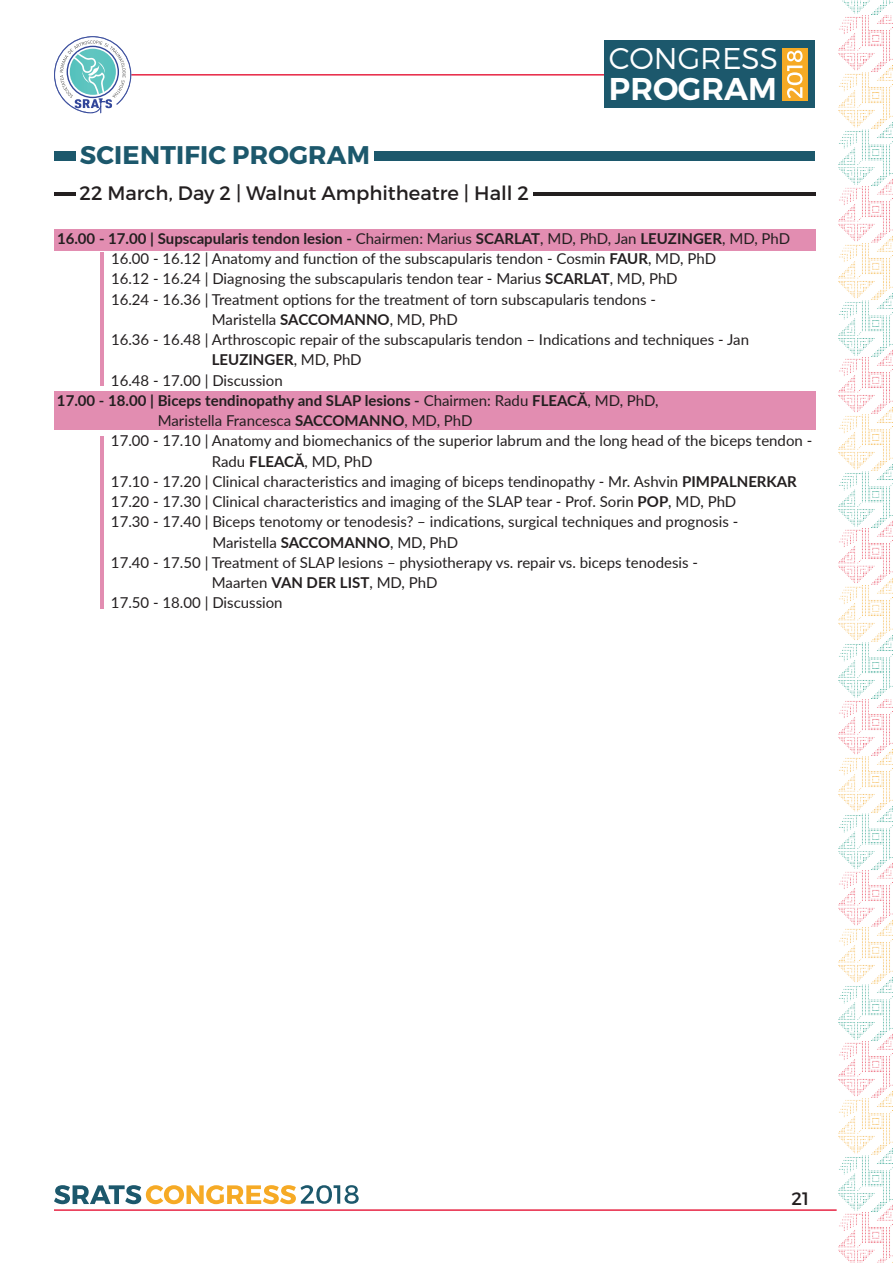
<style>
.page{position:relative;width:893px;height:1263px;background:#fff}
.page>*{position:absolute;margin:0;border:0;box-sizing:border-box;transform-origin:0 0}
.t1{font:600 31.5px "Montserrat";color:#fff}
.t2{font:300 30px "Montserrat";color:#fff}
.t3{font:700 25.5px "Montserrat";letter-spacing:.01em;color:#1c586c}
.t4{font:19.5px "Montserrat";color:#231f20}
.t5{font:18px "Montserrat";color:#231f20}
.t6{font:15px "Lato";color:#231f20}
.t7{font:700 15px "Lato";color:#231f20}
.s1{font-weight:400}
.s2{font-weight:700}
</style>
<div class="page">
<svg style="left:54px;top:1185px;width:305px;height:19px"></svg>
<hr style="left:54px;top:1209px;width:783px;height:2px;background:#e72544">
<hr style="left:131px;top:74px;width:628px;height:2px;background:#e72544">
<div style="left:604px;top:40px;width:211px;height:68px;background:#1c586c"></div>
<div style="left:782px;top:48px;width:25px;height:53px;background:#f6aa25"></div>
<svg style="left:787px;top:50px;width:15px;height:48px"></svg>
<svg style="left:54px;top:36px;width:77px;height:77px"></svg>
<svg style="left:838px;top:15px;width:55px;height:684px"></svg>
<svg style="left:838px;top:699px;width:55px;height:564px"></svg>
<div style="left:54px;top:229px;width:761px;height:21px;background:#e28db1"></div>
<div style="left:54px;top:391px;width:761px;height:38px;background:#e28db1"></div>
<hr style="left:100px;top:253px;width:4px;height:133px;background:#e28db1">
<hr style="left:54px;top:192px;width:21px;height:4px;background:#231f20">
<hr style="left:533px;top:192px;width:282px;height:4px;background:#231f20">
<hr style="left:100px;top:436px;width:4px;height:172px;background:#e28db1">
<div style="left:54px;top:151px;width:21px;height:10px;background:#1c586c"></div>
<div style="left:374px;top:151px;width:441px;height:10px;background:#1c586c"></div>
<h3 class="t3" style="left:80px;top:140px;width:292px">SCIENTIFIC PROGRAM</h3>
<h3 class="t4" style="left:80px;top:181px;width:451px">22 March, Day 2 | Walnut Amphitheatre | Hall 2</h3>
<h2 class="t2" style="left:609px;top:40px;width:171px">CONGRESS</h2>
<h1 class="t1" style="left:609px;top:69px;width:169px">PROGRAM</h1>
<p class="t7" style="left:57px;top:227px;width:735px">16.00 - 17.00 | Supscapularis tendon lesion - <span class="s1">Chairmen: Marius</span> SCARLAT<span class="s1">, MD, PhD, Jan</span> LEUZINGER<span class="s1">, MD, PhD</span></p>
<p class="t6" style="left:111px;top:248px;width:607px">16.00 - 16.12 | Anatomy and function of the subscapularis tendon - Cosmin <span class="s2">FAUR</span>, MD, PhD</p>
<p class="t6" style="left:111px;top:268px;width:568px">16.12 - 16.24 | Diagnosing the subscapularis tendon tear - Marius <span class="s2">SCARLAT</span>, MD, PhD</p>
<p class="t6" style="left:111px;top:288px;width:546px">16.24 - 16.36 | Treatment options for the treatment of torn subscapularis tendons -</p>
<p class="t6" style="left:212px;top:309px;width:247px">Maristella <span class="s2">SACCOMANNO</span>, MD, PhD</p>
<p class="t6" style="left:111px;top:329px;width:639px">16.36 - 16.48 | Arthroscopic repair of the subscapularis tendon – Indications and techniques - Jan</p>
<p class="t7" style="left:212px;top:349px;width:151px">LEUZINGER<span class="s1">, MD, PhD</span></p>
<p class="t6" style="left:111px;top:369px;width:173px">16.48 - 17.00 | Discussion</p>
<p class="t7" style="left:57px;top:389px;width:603px">17.00 - 18.00 | Biceps tendinopathy and SLAP lesions - <span class="s1">Chairmen: Radu</span> FLEACĂ<span class="s1">, MD, PhD,</span></p>
<p class="t6" style="left:158px;top:410px;width:316px">Maristella Francesca <span class="s2">SACCOMANNO</span>, MD, PhD</p>
<p class="t6" style="left:111px;top:430px;width:703px">17.00 - 17.10 | Anatomy and biomechanics of the superior labrum and the long head of the biceps tendon -</p>
<p class="t6" style="left:212px;top:450px;width:162px">Radu <span class="s2">FLEACĂ</span>, MD, PhD</p>
<p class="t6" style="left:111px;top:471px;width:687px">17.10 - 17.20 | Clinical characteristics and imaging of biceps tendinopathy - Mr. Ashvin <span class="s2">PIMPALNERKAR</span></p>
<p class="t6" style="left:111px;top:491px;width:627px">17.20 - 17.30 | Clinical characteristics and imaging of the SLAP tear - Prof. Sorin <span class="s2">POP</span>, MD, PhD</p>
<p class="t6" style="left:111px;top:511px;width:629px">17.30 - 17.40 | Biceps tenotomy or tenodesis? – indications, surgical techniques and prognosis -</p>
<p class="t6" style="left:212px;top:531px;width:247px">Maristella <span class="s2">SACCOMANNO</span>, MD, PhD</p>
<p class="t6" style="left:111px;top:552px;width:588px">17.40 - 17.50 | Treatment of SLAP lesions – physiotherapy vs. repair vs. biceps tenodesis -</p>
<p class="t6" style="left:212px;top:572px;width:227px">Maarten <span class="s2">VAN DER LIST</span>, MD, PhD</p>
<p class="t6" style="left:111px;top:592px;width:173px">17.50 - 18.00 | Discussion</p>
<p class="t5" style="left:792px;top:1188px;width:19px">21</p>
</div>
